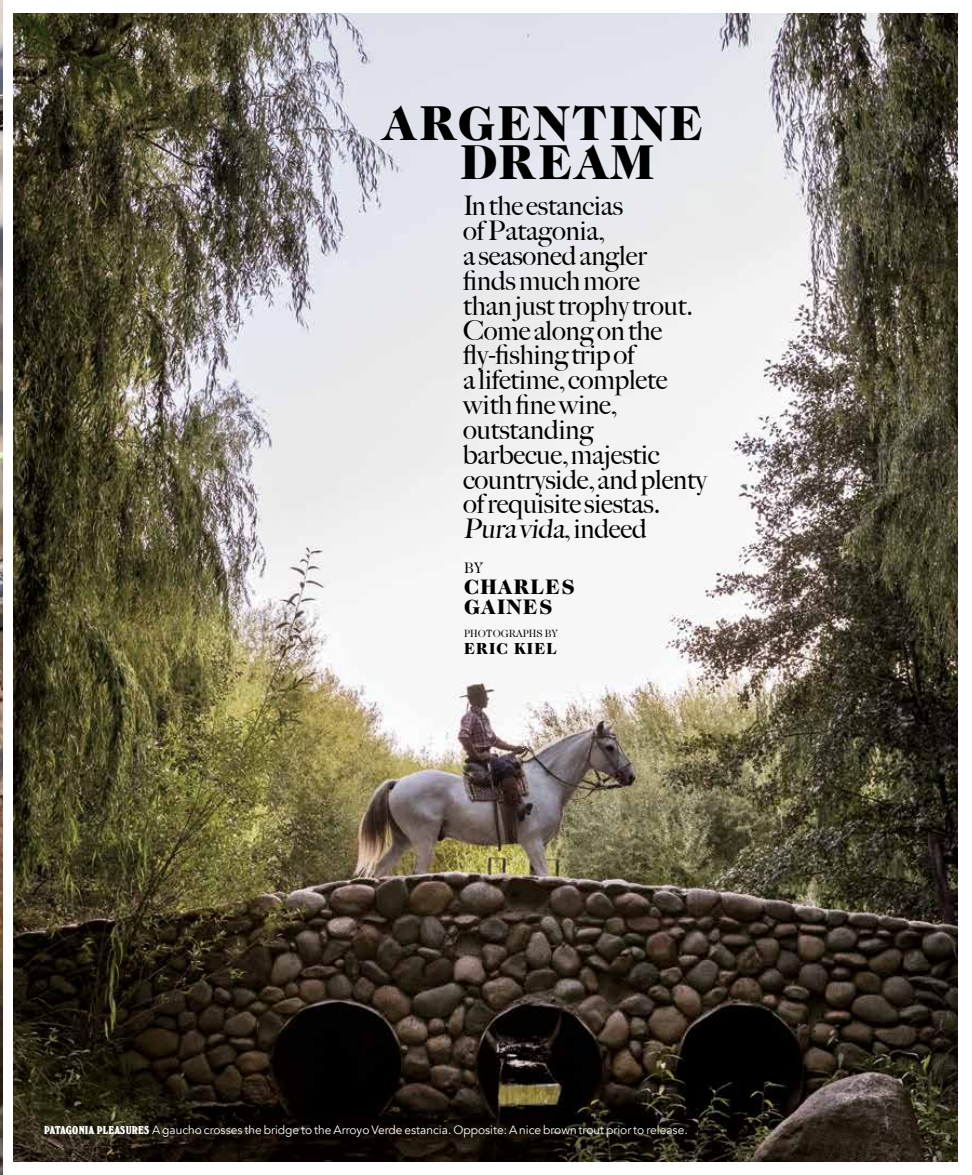
<style>
.page{position:relative;width:972px;height:1175px;background:#fff}
.page>*{position:absolute;margin:0;border:0;box-sizing:border-box;transform-origin:0 0}
.t1{font:900 49.05px/39.3px "Caslon Two Twenty Four";letter-spacing:.06em;color:#000;text-align:center}
.t2{font:500 27px/24.8px "Big Caslon";letter-spacing:-.005em;color:#000}
.t3{font:900 21px/19.5px "Caslon Two Twenty Four";letter-spacing:.07em;color:#000}
.t4{font:900 16.05px "Caslon Two Twenty Four";letter-spacing:.075em;color:#000}
.t5{font:15.15px "Caslon Two Twenty Four";color:#000}
.t6{font:12px "Avenir";color:#fff}
.t7{font:10.5px "Caslon Two Twenty Four";color:#000}
.s1{font-family:"Windsor SBOP";font-weight:800;font-stretch:condensed}
</style>
<div class="page">
<img style="left:0;top:0;width:2px;height:1174px">
<img style="left:14px;top:13px;width:944px;height:1148px">
<h1 class="t1" style="left:383px;top:103px;width:322px">ARGENTINE<br>DREAM</h1>
<p class="t2" style="left:463px;top:194px;width:245px">In the estancias ofPatagonia,<br>a seasoned angler<br>finds muchmore thanjust trophytrout.<br>Come alongonthe fly-fishing trip of<br>a lifetime, complete with fine wine, outstanding barbecue,majestic countryside, and plenty of requisite siestas.<br>Pura vida, indeed</p>
<p class="t5" style="left:464px;top:559px;width:20px">BY</p>
<p class="t3" style="left:464px;top:577px;width:112px">CHARLES<br>GAINES</p>
<p class="t7" style="left:464px;top:627px;width:95px">PHOTOGRAPHS BY</p>
<p class="t4" style="left:464px;top:639px;width:94px">ERIC KIEL</p>
<p class="t6" style="left:44px;top:1123px;width:645px"><span class="s1">PATAGONIA PLEASURES</span> A gaucho crosses the bridge to the Arroyo Verde estancia. Opposite: A nice brown trout prior to release.</p>
</div>
